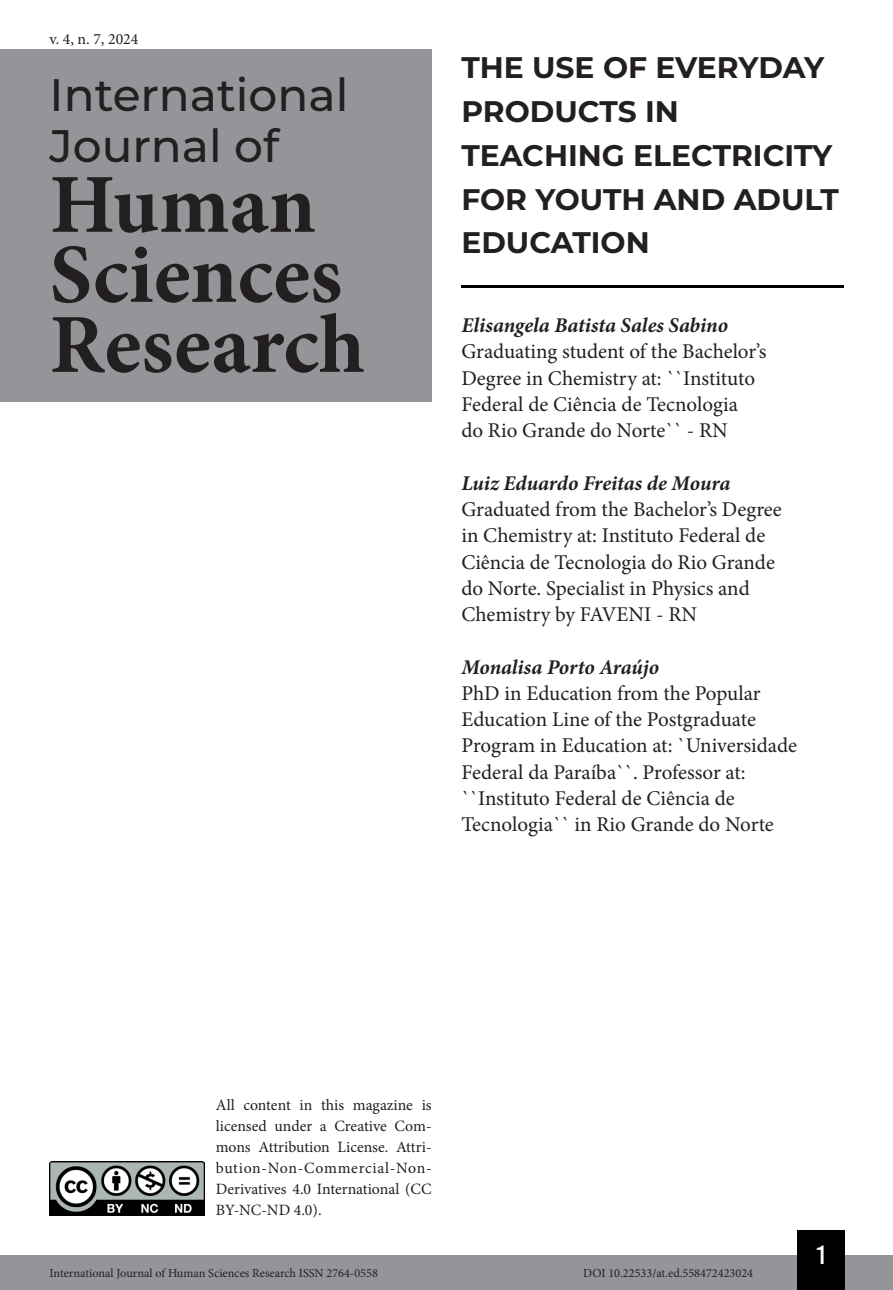
<style>
.page{position:relative;width:893px;height:1290px;background:#fff}
.page>*{position:absolute;margin:0;border:0;box-sizing:border-box;transform-origin:0 0}
.t1{font:700 84px/70px "Minion Pro";color:#231f20}
.t2{font:500 45.5px/50.8px "Montserrat";color:#231f20}
.Título_Artigo{font:700 29.75px/43.8px "Montserrat";color:#231f20}
.t3{font:26.25px "Bebas Kai";color:#fff}
.Infos_autor{font:21px/26.2px "Minion Pro";color:#231f20}
.Autor{font:italic 700 21px "Minion Pro";letter-spacing:-.005em;color:#231f20}
.t4{font:15.75px/21px "Minion Pro";color:#231f20;text-align:justify}
.t5{font:12.25px "Minion Pro";color:#231f20}
</style>
<div class="page">
<div style="left:0;top:1255px;width:893px;height:35px;background:#939598"></div>
<div style="left:797px;top:1230px;width:48px;height:60px;background:#000"></div>
<img style="left:50px;top:1161px;width:154px;height:54px">
<div style="left:0;top:50px;width:432px;height:352px;background:#939598"></div>
<hr style="left:461px;top:285px;width:382px;height:3px;background:#000">
<p class="t4" style="left:50px;top:28px;width:90px">v. 4, n. 7, 2024</p>
<h2 class="t2" style="left:50px;top:68px;width:300px">International<br>Journal of</h2>
<h1 class="t1" style="left:50px;top:169px;width:317px">Human<br>Sciences<br>Research</h1>
<p class="Título_Artigo" style="left:461px;top:44px;width:379px">THE USE OF EVERYDAY<br>PRODUCTS IN<br>TEACHING ELECTRICITY<br>FOR YOUTH AND ADULT<br>EDUCATION</p>
<p class="Autor" style="left:461px;top:310px;width:268px">Elisangela Batista Sales Sabino</p>
<p class="Infos_autor" style="left:461px;top:339px;width:306px">Graduating student of the Bachelor’s Degree in Chemistry at: ``Instituto Federal de Ciência de Tecnologia<br>do Rio Grande do Norte`` - RN</p>
<p class="Autor" style="left:461px;top:468px;width:270px">Luiz Eduardo Freitas de Moura</p>
<p class="Infos_autor" style="left:461px;top:496px;width:322px">Graduated from the Bachelor’s Degree in Chemistry at: Instituto Federal de Ciência de Tecnologia do Rio Grande do Norte. Specialist in Physics and Chemistry by FAVENI - RN</p>
<p class="Autor" style="left:461px;top:652px;width:199px">Monalisa Porto Araújo</p>
<p class="Infos_autor" style="left:461px;top:680px;width:337px">PhD in Education from the Popular Education Line of the Postgraduate Program in Education at: `Universidade Federal da Paraíba``. Professor at: ``Instituto Federal de Ciência de Tecnologia`` in Rio Grande do Norte</p>
<p class="t4" style="left:216px;top:1095px;width:217px">All content in this magazine is licensed under a Creative Com&shy;mons Attribution License. Attri&shy;bution-Non-Commercial-Non-Derivatives 4.0 International (CC BY-NC-ND 4.0).</p>
<p class="t3" style="left:817px;top:1241px;width:10px">1</p>
<p class="t5" style="left:50px;top:1265px;width:330px">International Journal of Human Sciences Research ISSN 2764-0558</p>
<p class="t5" style="left:583px;top:1265px;width:171px">DOI 10.22533/at.ed.558472423024</p>
</div>
